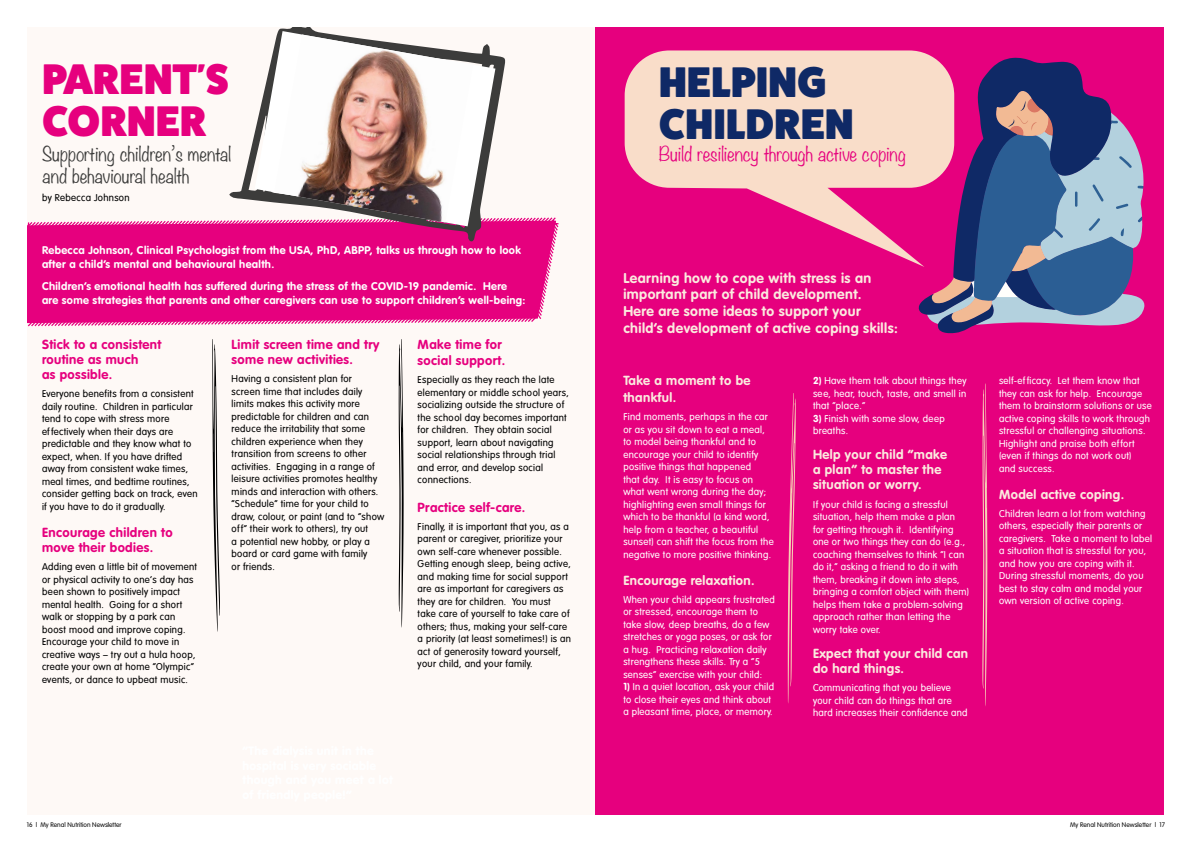
<style>
.page{position:relative;width:1191px;height:842px;background:#fff}
.page>*{position:absolute;margin:0;border:0;box-sizing:border-box;transform-origin:0 0}
.t1{font:800 43px/42px "Fat Frank";letter-spacing:.01em;color:#0f2966}
.t2{font:800 43px/42px "Fat Frank";letter-spacing:.01em;color:#e6007e}
.t3{font:300 18px/22px "Noteworthy";color:#3c3c3b}
.t4{font:300 18px "Noteworthy";color:#e6007e}
.t5{font:700 14px/16.8px "VAG Rounded Std";letter-spacing:.03em;color:#fbeadf}
.t6{font:700 13px/15px "VAG Rounded Std";letter-spacing:.03em;color:#e6007e}
.t7{font:700 13px/15px "VAG Rounded Std";letter-spacing:.03em;color:#fbeadf}
.t8{font:700 11px/14px "VAG Rounded Std";letter-spacing:.03em;color:#fff}
.t9{font:300 10px/12.5px "Vag";letter-spacing:.03em;color:#000}
.t10{font:300 10px/12.5px "Vag";letter-spacing:.03em;color:#fff}
.t11{font:300 7px "VAG Rundschrift D";color:#000}
.s1{font-family:"VAG Rounded Bold";font-weight:400}
</style>
<div class="page">
<div style="left:0;top:0;width:595px;height:842px;background:#fef9f6"></div>
<svg style="left:28px;top:217px;width:531px;height:110px;background:#e81789"></svg>
<svg style="left:212px;top:339px;width:8px;height:293px"></svg>
<svg style="left:399px;top:339px;width:4px;height:289px"></svg>
<svg style="left:229px;top:28px;width:277px;height:214px"></svg>
<svg style="left:255px;top:31px;width:240px;height:195px"></svg>
<img style="left:274px;top:35px;width:199px;height:187px">
<div style="left:595px;top:0;width:596px;height:842px;background:#e6007e"></div>
<svg style="left:787px;top:393px;width:8px;height:311px"></svg>
<div style="left:0;top:0;width:1191px;height:842px;border:27px solid #fff"></div>
<svg style="left:982px;top:383px;width:5px;height:323px"></svg>
<svg style="left:624px;top:50px;width:309px;height:214px;fill:#f9ddc9"></svg>
<svg style="left:918px;top:57px;width:226px;height:276px"></svg>
<h1 class="t2" style="left:42px;top:59px;width:188px">PARENT'S<br>CORNER</h1>
<h2 class="t3" style="left:42px;top:143px;width:190px">Supporting children’s mental and behavioural health</h2>
<p class="t9" style="left:42px;top:192px;width:89px">by Rebecca Johnson</p>
<p class="t8" style="left:42px;top:243px;width:480px">Rebecca Johnson, Clinical Psychologist from the USA, PhD, ABPP, talks us through how to look after a child’s mental and behavioural health.</p>
<p class="t8" style="left:42px;top:280px;width:485px">Children’s emotional health has suffered during the stress of the COVID-19 pandemic. Here are some strategies that parents and other caregivers can use to support children’s well-being:</p>
<h3 class="t6" style="left:42px;top:337px;width:121px">Stick to a consistent routine as much<br>as possible.</h3>
<p class="t9" style="left:42px;top:388px;width:157px">Everyone benefits from a consistent daily routine. Children in particular tend to cope with stress more effectively when their days are predictable and they know what to expect, when. If you have drifted away from consistent wake times, meal times, and bedtime routines, consider getting back on track, even if you have to do it gradually.</p>
<h3 class="t6" style="left:42px;top:526px;width:132px">Encourage children to move their bodies.</h3>
<p class="t9" style="left:42px;top:561px;width:157px">Adding even a little bit of movement or physical activity to one’s day has been shown to positively impact mental health. Going for a short walk or stopping by a park can boost mood and improve coping.<br>Encourage your child to move in creative ways – try out a hula hoop, create your own at home “Olympic” events, or dance to upbeat music.</p>
<h3 class="t6" style="left:232px;top:337px;width:149px">Limit screen time and try some new activities.</h3>
<p class="t9" style="left:232px;top:373px;width:154px">Having a consistent plan for<br>screen time that includes daily limits makes this activity more predictable for children and can reduce the irritability that some children experience when they transition from screens to other activities. Engaging in a range of leisure activities promotes healthy minds and interaction with others. “Schedule” time for your child to draw, colour, or paint (and to “show off” their work to others), try out<br>a potential new hobby, or play a board or card game with family<br>or friends.</p>
<h3 class="t6" style="left:418px;top:337px;width:89px;line-height:16px">Make time for social support.</h3>
<p class="t9" style="left:418px;top:374px;width:153px">Especially as they reach the late elementary or middle school years, socializing outside the structure of the school day becomes important for children. They obtain social support, learn about navigating social relationships through trial and error, and develop social connections.</p>
<h3 class="t6" style="left:418px;top:500px;width:109px">Practice self-care.</h3>
<p class="t9" style="left:418px;top:520px;width:155px">Finally, it is important that you, as a parent or caregiver, prioritize your own self-care whenever possible.<br>Getting enough sleep, being active, and making time for social support are as important for caregivers as they are for children. You must take care of yourself to take care of others; thus, making your self-care a priority (at least sometimes!) is an act of generosity toward yourself, your child, and your family.</p>
<h1 class="t1" style="left:659px;top:62px;width:196px">HELPING<br>CHILDREN</h1>
<h2 class="t4" style="left:659px;top:139px;width:248px">Build resiliency through active coping</h2>
<h3 class="t5" style="left:623px;top:270px;width:276px">Learning how to cope with stress is an important part of child development.<br>Here are some ideas to support your child’s development of active coping skills:</h3>
<h3 class="t7" style="left:623px;top:373px;width:129px;line-height:16.8px">Take a moment to be thankful.</h3>
<p class="t10" style="left:623px;top:411px;width:152px">Find moments, perhaps in the car or as you sit down to eat a meal, to model being thankful and to encourage your child to identify positive things that happened<br>that day. It is easy to focus on what went wrong during the day; highlighting even small things for which to be thankful (a kind word, help from a teacher, a beautiful sunset) can shift the focus from the negative to more positive thinking.</p>
<h3 class="t7" style="left:623px;top:573px;width:133px">Encourage relaxation.</h3>
<p class="t10" style="left:623px;top:593px;width:153px">When your child appears frustrated or stressed, encourage them to take slow, deep breaths, do a few stretches or yoga poses, or ask for a hug. Practicing relaxation daily strengthens these skills. Try a “5 senses” exercise with your child:</p>
<p class="t10" style="left:623px;top:681px;width:152px"><span class="s1">1)</span> In a quiet location, ask your child to close their eyes and think about a pleasant time, place, or memory.</p>
<p class="t10" style="left:813px;top:375px;width:155px;text-align:justify"><span class="s1">2)</span> Have them talk about things they see, hear, touch, taste, and smell in that “place.”</p>
<p class="t10" style="left:813px;top:412px;width:133px"><span class="s1">3)</span> Finish with some slow, deep breaths.</p>
<h3 class="t7" style="left:813px;top:448px;width:136px">Help your child “make a plan” to master the situation or worry.</h3>
<p class="t10" style="left:813px;top:498px;width:157px">If your child is facing a stressful situation, help them make a plan<br>for getting through it. Identifying one or two things they can do (e.g., coaching themselves to think “I can do it,” asking a friend to do it with them, breaking it down into steps, bringing a comfort object with them) helps them take a problem-solving approach rather than letting the worry take over.</p>
<h3 class="t7" style="left:813px;top:646px;width:157px">Expect that your child can do hard things.</h3>
<p class="t10" style="left:813px;top:681px;width:156px">Communicating that you believe your child can do things that are hard increases their confidence and</p>
<p class="t10" style="left:999px;top:375px;width:154px">self-efficacy. Let them know that they can ask for help. Encourage them to brainstorm solutions or use active coping skills to work through stressful or challenging situations.<br>Highlight and praise both effort (even if things do not work out)<br>and success.</p>
<h3 class="t7" style="left:999px;top:487px;width:127px">Model active coping.</h3>
<p class="t10" style="left:999px;top:507px;width:155px">Children learn a lot from watching others, especially their parents or caregivers. Take a moment to label a situation that is stressful for you, and how you are coping with it.<br>During stressful moments, do you best to stay calm and model your own version of active coping.</p>
<p class="t11" style="left:27px;top:821px;width:96px">16 | My Renal Nutrition Newsletter</p>
<p class="t11" style="left:1070px;top:821px;width:96px">My Renal Nutrition Newsletter | 17</p>
</div>
